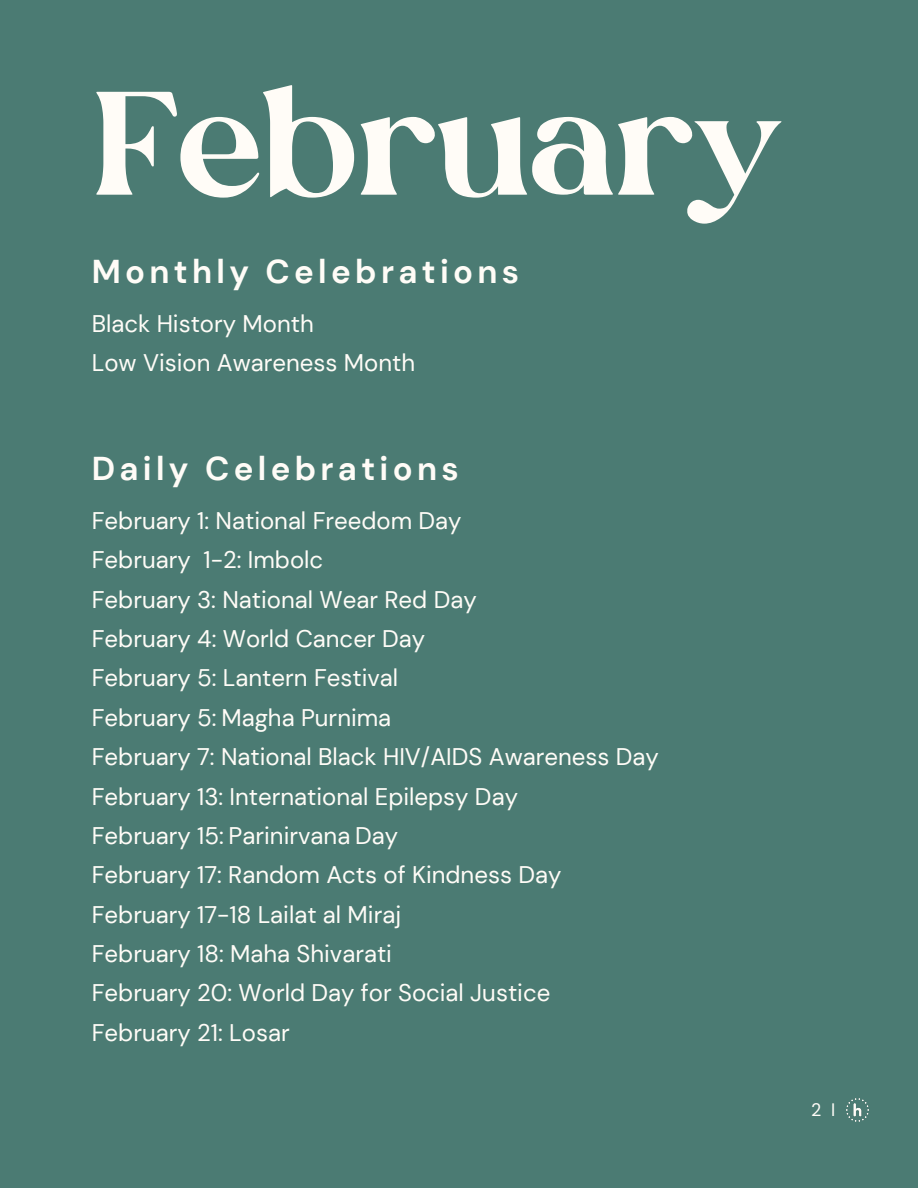
<style>
.page{position:relative;width:918px;height:1188px;background:#4b7b73}
.page>*{position:absolute;margin:0;border:0;box-sizing:border-box;transform-origin:0 0}
.t1{font:147px "Silk Flower";color:#fffcf7}
.t2{font:700 33px "DM Sans";letter-spacing:.13em;color:#fffcf7}
.t3{font:24px/39.3px "DM Sans";color:#fffcf7}
.t4{font:18px "DM Sans";color:#fffcf7}
</style>
<div class="page">
<img style="left:846px;top:1098px;width:23px;height:24px">
<h1 class="t1" style="left:92px;top:84px;width:692px">February</h1>
<h2 class="t2" style="left:92px;top:250px;width:429px">Monthly Celebrations</h2>
<p class="t3" style="left:92px;top:304px;width:325px">Black History Month<br>Low Vision Awareness Month</p>
<h2 class="t2" style="left:92px;top:448px;width:368px">Daily Celebrations</h2>
<p class="t3" style="left:92px;top:501px;width:569px">February 1: National Freedom Day<br>February 1-2: Imbolc<br>February 3: National Wear Red Day<br>February 4: World Cancer Day<br>February 5: Lantern Festival<br>February 5: Magha Purnima<br>February 7: National Black HIV/AIDS Awareness Day<br>February 13: International Epilepsy Day<br>February 15: Parinirvana Day<br>February 17: Random Acts of Kindness Day<br>February 17-18 Lailat al Miraj<br>February 18: Maha Shivarati<br>February 20: World Day for Social Justice<br>February 21: Losar</p>
<p class="t4" style="left:811px;top:1098px;width:25px">2 I</p>
</div>
